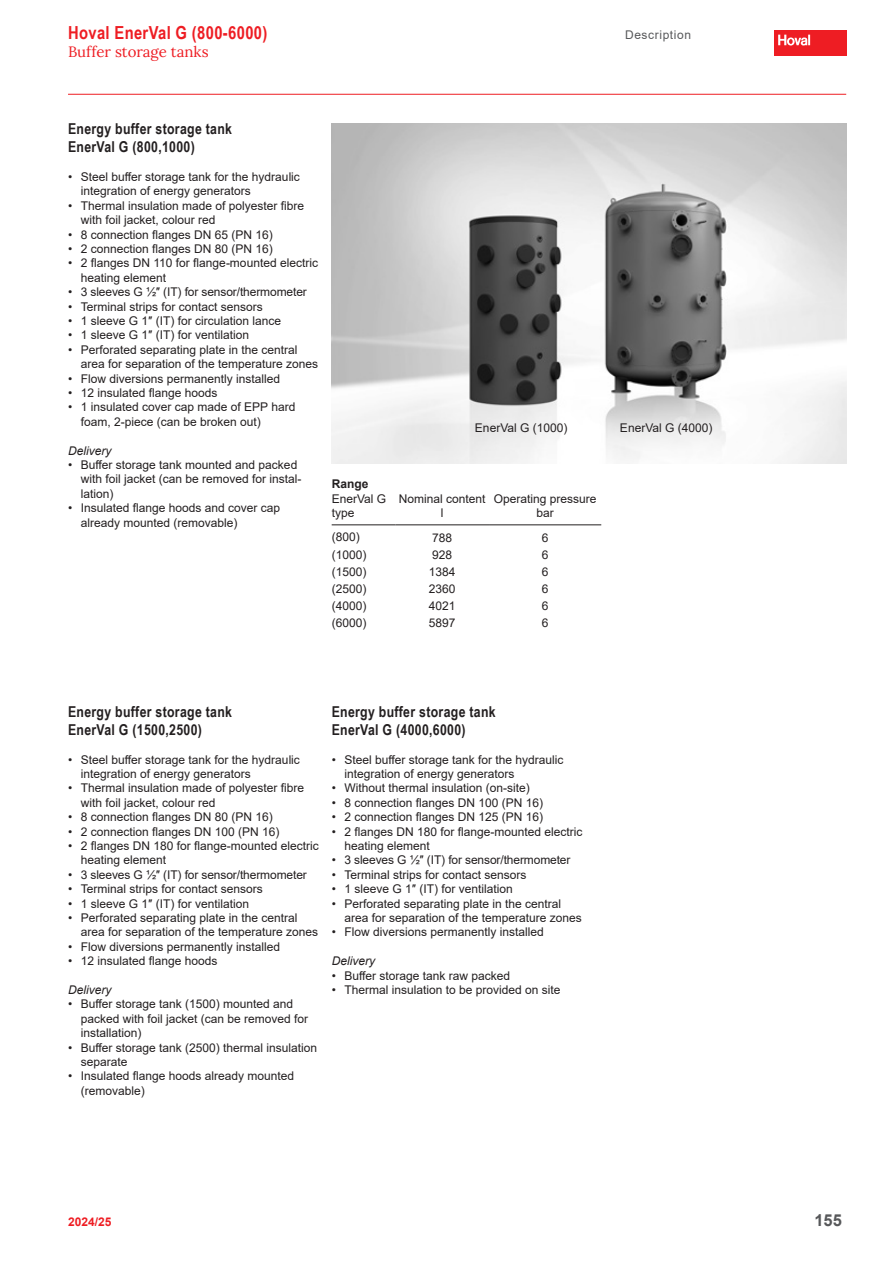
<style>
.page{position:relative;width:893px;height:1263px;background:#fff}
.page>*{position:absolute;margin:0;border:0;box-sizing:border-box;transform-origin:0 0}
.t1{font:700 18px "Arial Narrow";letter-spacing:.02em;color:#ee1d23}
.t2{font:700 16.5px "Arial";color:#57585a}
.t3{font:700 15px/18px "Arial Narrow";letter-spacing:.02em;color:#231f20}
.t4{font:15px "Lora";color:#ee1d23}
.t5{font:12px/14.4px "Arial";color:#231f20}
.t6{font:italic 12px "Arial";color:#231f20}
.t7{font:12px "Arial";letter-spacing:.05em;color:#57585a}
.t8{font:700 12px "Arial";color:#ee1d23}
.t9{font:700 12px "Arial";color:#231f20}
</style>
<div class="page">
<hr style="left:68px;top:94px;width:778px;height:1px;background:#ee1d23">
<div style="left:774px;top:30px;width:72px;height:26px;background:#ee1d23"></div>
<svg style="left:778px;top:35px;width:32px;height:11px"></svg>
<hr style="left:332px;top:525px;width:63px;height:1px;background:#231f20">
<hr style="left:395px;top:525px;width:94px;height:1px;background:#231f20">
<hr style="left:489px;top:525px;width:112px;height:1px;background:#231f20">
<img style="left:332px;top:123px;width:514px;height:340px">
<h1 class="t1" style="left:68px;top:22px;width:201px">Hoval EnerVal G (800-6000)</h1>
<p class="t7" style="left:625px;top:28px;width:68px">Description</p>
<p class="t4" style="left:68px;top:42px;width:142px">Buffer storage tanks</p>
<p class="t3" style="left:68px;top:120px;width:166px">Energy buffer storage tank<br>EnerVal G (800,1000)</p>
<p class="t5" style="left:81px;top:170px;width:221px;text-indent:-13px">• Steel buffer storage tank for the hydraulic integration of energy generators</p>
<p class="t5" style="left:81px;top:198px;width:225px;text-indent:-13px">• Thermal insulation made of polyester fibre with foil jacket, colour red</p>
<p class="t5" style="left:68px;top:227px;width:206px">• 8 connection flanges DN 65 (PN 16)</p>
<p class="t5" style="left:68px;top:242px;width:206px">• 2 connection flanges DN 80 (PN 16)</p>
<p class="t5" style="left:81px;top:256px;width:239px;text-indent:-13px">• 2 flanges DN 110 for flange-mounted electric heating element</p>
<p class="t5" style="left:68px;top:285px;width:240px">• 3 sleeves G ½″ (IT) for sensor/thermometer</p>
<p class="t5" style="left:68px;top:299px;width:196px">• Terminal strips for contact sensors</p>
<p class="t5" style="left:68px;top:314px;width:215px">• 1 sleeve G 1″ (IT) for circulation lance</p>
<p class="t5" style="left:68px;top:328px;width:183px">• 1 sleeve G 1″ (IT) for ventilation</p>
<p class="t5" style="left:81px;top:342px;width:239px;text-indent:-13px">• Perforated separating plate in the central area for separation of the temperature zones</p>
<p class="t5" style="left:68px;top:371px;width:214px">• Flow diversions permanently installed</p>
<p class="t5" style="left:68px;top:386px;width:151px">• 12 insulated flange hoods</p>
<p class="t5" style="left:81px;top:400px;width:216px;text-indent:-13px">• 1 insulated cover cap made of EPP hard foam, 2-piece (can be broken out)</p>
<p class="t6" style="left:68px;top:444px;width:45px">Delivery</p>
<p class="t5" style="left:81px;top:458px;width:222px;text-indent:-13px">• Buffer storage tank mounted and packed with foil jacket (can be removed for instal&shy;lation)</p>
<p class="t5" style="left:81px;top:501px;width:201px;text-indent:-13px">• Insulated flange hoods and cover cap already mounted (removable)</p>
<p class="t5" style="left:475px;top:420px;width:94px">EnerVal G (1000)</p>
<p class="t5" style="left:620px;top:420px;width:94px">EnerVal G (4000)</p>
<p class="t9" style="left:332px;top:477px;width:38px">Range</p>
<p class="t5" style="left:332px;top:491px;width:266px">EnerVal G Nominal content Operating pressure type</p>
<p class="t5" style="left:441px;top:506px;width:4px">l</p>
<p class="t5" style="left:536px;top:506px;width:19px">bar</p>
<p class="t5" style="left:332px;top:530px;width:30px">(800)</p>
<p class="t5" style="left:432px;top:531px;width:22px">788</p>
<p class="t5" style="left:542px;top:531px;width:8px">6</p>
<p class="t5" style="left:332px;top:548px;width:36px">(1000)</p>
<p class="t5" style="left:432px;top:548px;width:22px">928</p>
<p class="t5" style="left:542px;top:548px;width:8px">6</p>
<p class="t5" style="left:332px;top:565px;width:36px">(1500)</p>
<p class="t5" style="left:429px;top:565px;width:28px">1384</p>
<p class="t5" style="left:542px;top:565px;width:8px">6</p>
<p class="t5" style="left:332px;top:582px;width:36px">(2500)</p>
<p class="t5" style="left:429px;top:582px;width:28px">2360</p>
<p class="t5" style="left:542px;top:582px;width:8px">6</p>
<p class="t5" style="left:332px;top:599px;width:36px">(4000)</p>
<p class="t5" style="left:429px;top:599px;width:28px">4021</p>
<p class="t5" style="left:542px;top:599px;width:8px">6</p>
<p class="t5" style="left:332px;top:616px;width:36px">(6000)</p>
<p class="t5" style="left:429px;top:616px;width:28px">5897</p>
<p class="t5" style="left:542px;top:616px;width:8px">6</p>
<p class="t3" style="left:68px;top:702px;width:166px">Energy buffer storage tank<br>EnerVal G (1500,2500)</p>
<p class="t5" style="left:81px;top:752px;width:221px;text-indent:-13px">• Steel buffer storage tank for the hydraulic integration of energy generators</p>
<p class="t5" style="left:81px;top:781px;width:225px;text-indent:-13px">• Thermal insulation made of polyester fibre with foil jacket, colour red</p>
<p class="t5" style="left:68px;top:810px;width:206px">• 8 connection flanges DN 80 (PN 16)</p>
<p class="t5" style="left:68px;top:824px;width:213px">• 2 connection flanges DN 100 (PN 16)</p>
<p class="t5" style="left:81px;top:839px;width:240px;text-indent:-13px">• 2 flanges DN 180 for flange-mounted electric heating element</p>
<p class="t5" style="left:68px;top:867px;width:240px">• 3 sleeves G ½″ (IT) for sensor/thermometer</p>
<p class="t5" style="left:68px;top:882px;width:196px">• Terminal strips for contact sensors</p>
<p class="t5" style="left:68px;top:896px;width:183px">• 1 sleeve G 1″ (IT) for ventilation</p>
<p class="t5" style="left:81px;top:911px;width:239px;text-indent:-13px">• Perforated separating plate in the central area for separation of the temperature zones</p>
<p class="t5" style="left:68px;top:939px;width:214px">• Flow diversions permanently installed</p>
<p class="t5" style="left:68px;top:954px;width:151px">• 12 insulated flange hoods</p>
<p class="t6" style="left:68px;top:983px;width:45px">Delivery</p>
<p class="t5" style="left:81px;top:997px;width:229px;text-indent:-13px">• Buffer storage tank (1500) mounted and packed with foil jacket (can be removed for installation)</p>
<p class="t5" style="left:81px;top:1040px;width:238px;text-indent:-13px">• Buffer storage tank (2500) thermal insulation separate</p>
<p class="t5" style="left:81px;top:1069px;width:215px;text-indent:-13px">• Insulated flange hoods already mounted (removable)</p>
<p class="t3" style="left:332px;top:702px;width:166px">Energy buffer storage tank<br>EnerVal G (4000,6000)</p>
<p class="t5" style="left:344px;top:752px;width:221px;text-indent:-13px">• Steel buffer storage tank for the hydraulic integration of energy generators</p>
<p class="t5" style="left:332px;top:781px;width:200px">• Without thermal insulation (on-site)</p>
<p class="t5" style="left:332px;top:795px;width:213px">• 8 connection flanges DN 100 (PN 16)</p>
<p class="t5" style="left:332px;top:810px;width:213px">• 2 connection flanges DN 125 (PN 16)</p>
<p class="t5" style="left:344px;top:824px;width:240px;text-indent:-13px">• 2 flanges DN 180 for flange-mounted electric heating element</p>
<p class="t5" style="left:332px;top:853px;width:240px">• 3 sleeves G ½″ (IT) for sensor/thermometer</p>
<p class="t5" style="left:332px;top:867px;width:196px">• Terminal strips for contact sensors</p>
<p class="t5" style="left:332px;top:882px;width:183px">• 1 sleeve G 1″ (IT) for ventilation</p>
<p class="t5" style="left:344px;top:896px;width:239px;text-indent:-13px">• Perforated separating plate in the central area for separation of the temperature zones</p>
<p class="t5" style="left:332px;top:925px;width:214px">• Flow diversions permanently installed</p>
<p class="t6" style="left:332px;top:954px;width:45px">Delivery</p>
<p class="t5" style="left:332px;top:968px;width:180px">• Buffer storage tank raw packed</p>
<p class="t5" style="left:332px;top:983px;width:230px">• Thermal insulation to be provided on site</p>
<p class="t8" style="left:68px;top:1215px;width:45px">2024/25</p>
<h2 class="t2" style="left:814px;top:1211px;width:29px">155</h2>
</div>
